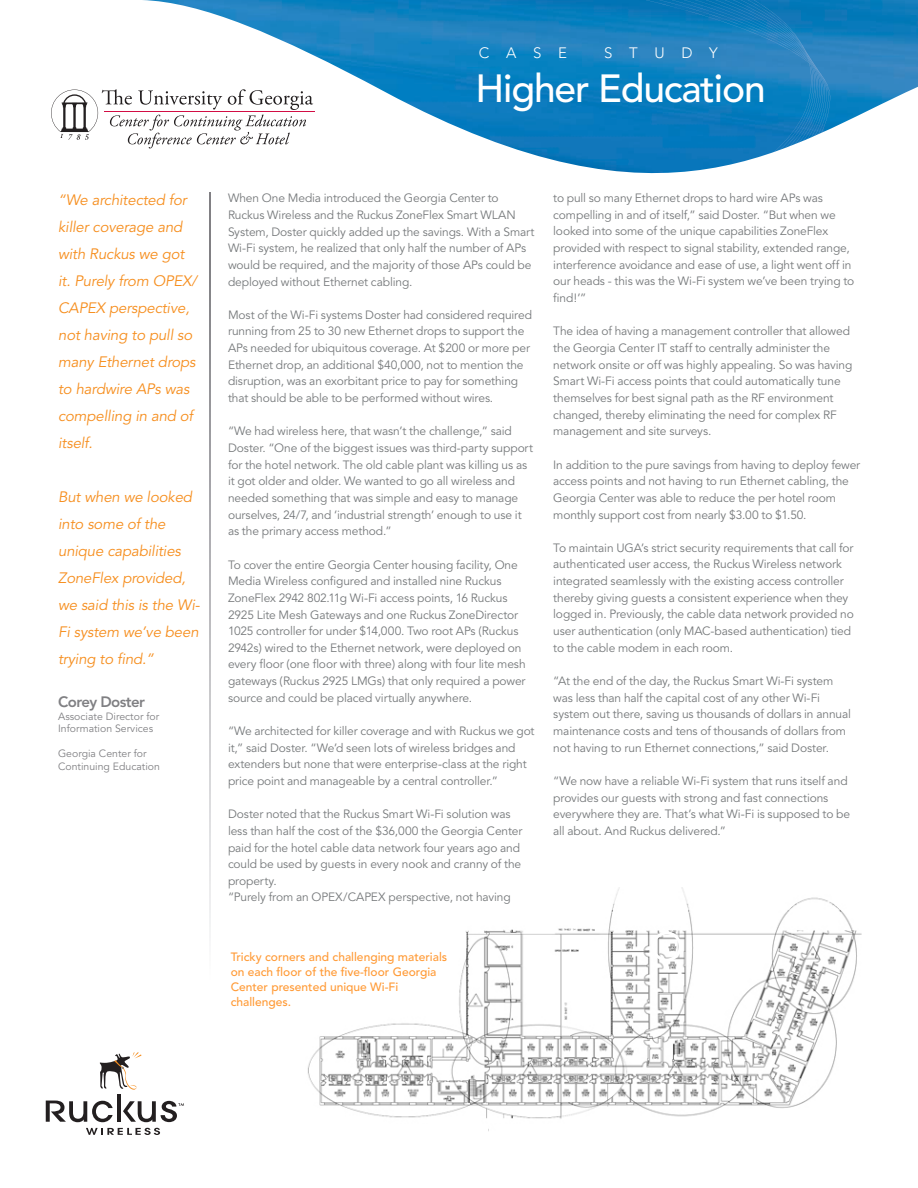
<style>
.page{position:relative;width:918px;height:1188px;background:#fff}
.page>*{position:absolute;margin:0;border:0;box-sizing:border-box;transform-origin:0 0}
.t1{font:500 39px "Avenir";letter-spacing:-.03em;color:#fff}
.t2{font:italic 15px/27px "Avenir";letter-spacing:-.01em;color:#f68e1e}
.t3{font:800 15px "Avenir";letter-spacing:-.04em;color:#808083}
.t4{font:300 15px "Avenir";letter-spacing:1.11em;color:#fff}
.t5{font:12px/16.6px "Avenir";letter-spacing:-.01em;color:#76797b}
.t6{font:500 12px/15px "Avenir";color:#ff9a35}
.t7{font:10.5px/12.6px "Avenir";color:#808083}
</style>
<div class="page">
<img style="left:143px;top:0;width:775px;height:244px">
<img style="left:307px;top:888px;width:555px;height:243px">
<svg style="left:521px;top:133px;width:301px;height:111px"></svg>
<img style="left:646px;top:0;width:185px;height:133px">
<svg style="left:99px;top:1053px;width:43px;height:37px"></svg>
<svg style="left:86px;top:1128px;width:74px;height:7px"></svg>
<hr style="left:117px;top:1094px;width:4px;height:28px;background:#231f20">
<svg style="left:46px;top:1101px;width:67px;height:21px"></svg>
<svg style="left:123px;top:1101px;width:61px;height:21px"></svg>
<svg style="left:210px;top:193px;width:1px;height:739px"></svg>
<svg style="left:652px;top:931px;width:30px;height:30px"></svg>
<svg style="left:328px;top:916px;width:30px;height:30px"></svg>
<hr style="left:104px;top:111px;width:210px;height:1px;background:#d20d44">
<svg style="left:51px;top:89px;width:262px;height:59px"></svg>
<p class="t4" style="left:479px;top:44px;width:90px">CASE</p>
<p class="t4" style="left:604px;top:44px;width:115px">STUDY</p>
<h1 class="t1" style="left:476px;top:66px;width:292px">Higher Education</h1>
<p class="t2" style="left:58px;top:186px;width:140px">“We architected for killer coverage and with Ruckus we got it. Purely from OPEX/<br>CAPEX perspective, not having to pull so many Ethernet drops to hardwire APs was compelling in and of itself.</p>
<p class="t2" style="left:58px;top:483px;width:143px">But when we looked into some of the unique capabilities<br>ZoneFlex provided, we said this is the Wi-<br>Fi system we’ve been trying to find.”</p>
<p class="t3" style="left:58px;top:693px;width:88px">Corey Doster</p>
<p class="t7" style="left:58px;top:710px;width:103px">Associate Director for<br>Information Services</p>
<p class="t7" style="left:58px;top:748px;width:103px">Georgia Center for<br>Continuing Education</p>
<p class="t5" style="left:228px;top:190px;width:308px">When One Media introduced the Georgia Center to Ruckus Wireless and the Ruckus ZoneFlex Smart WLAN System, Doster quickly added up the savings. With a Smart Wi-Fi system, he realized that only half the number of APs would be required, and the majority of those APs could be deployed without Ethernet cabling.</p>
<p class="t5" style="left:228px;top:307px;width:306px">Most of the Wi-Fi systems Doster had considered required running from 25 to 30 new Ethernet drops to support the APs needed for ubiquitous coverage. At $200 or more per Ethernet drop, an additional $40,000, not to mention the disruption, was an exorbitant price to pay for something that should be able to be performed without wires.</p>
<p class="t5" style="left:228px;top:423px;width:307px">“We had wireless here, that wasn’t the challenge,” said Doster. “One of the biggest issues was third-party support for the hotel network. The old cable plant was killing us as it got older and older. We wanted to go all wireless and needed something that was simple and easy to manage ourselves, 24/7, and ‘industrial strength’ enough to use it as the primary access method.”</p>
<p class="t5" style="left:228px;top:556px;width:299px">To cover the entire Georgia Center housing facility, One Media Wireless configured and installed nine Ruckus ZoneFlex 2942 802.11g Wi-Fi access points, 16 Ruckus 2925 Lite Mesh Gateways and one Ruckus ZoneDirector 1025 controller for under $14,000. Two root APs (Ruckus 2942s) wired to the Ethernet network, were deployed on every floor (one floor with three) along with four lite mesh gateways (Ruckus 2925 LMGs) that only required a power source and could be placed virtually anywhere.</p>
<p class="t5" style="left:228px;top:723px;width:308px">“We architected for killer coverage and with Ruckus we got it,” said Doster. “We’d seen lots of wireless bridges and extenders but none that were enterprise-class at the right price point and manageable by a central controller.”</p>
<p class="t5" style="left:228px;top:806px;width:296px">Doster noted that the Ruckus Smart Wi-Fi solution was less than half the cost of the $36,000 the Georgia Center paid for the hotel cable data network four years ago and could be used by guests in every nook and cranny of the property.<br>“Purely from an OPEX/CAPEX perspective, not having</p>
<p class="t6" style="left:231px;top:950px;width:218px">Tricky corners and challenging materials on each floor of the five-floor Georgia<br>Center presented unique Wi-Fi challenges.</p>
<p class="t5" style="left:553px;top:190px;width:303px">to pull so many Ethernet drops to hard wire APs was compelling in and of itself,” said Doster. “But when we looked into some of the unique capabilities ZoneFlex provided with respect to signal stability, extended range, interference avoidance and ease of use, a light went off in our heads - this was the Wi-Fi system we’ve been trying to find!’”</p>
<p class="t5" style="left:553px;top:323px;width:301px">The idea of having a management controller that allowed the Georgia Center IT staff to centrally administer the network onsite or off was highly appealing. So was having Smart Wi-Fi access points that could automatically tune themselves for best signal path as the RF environment changed, thereby eliminating the need for complex RF management and site surveys.</p>
<p class="t5" style="left:553px;top:456px;width:309px">In addition to the pure savings from having to deploy fewer access points and not having to run Ethernet cabling, the Georgia Center was able to reduce the per hotel room monthly support cost from nearly $3.00 to $1.50.</p>
<p class="t5" style="left:553px;top:540px;width:302px">To maintain UGA’s strict security requirements that call for authenticated user access, the Ruckus Wireless network integrated seamlessly with the existing access controller thereby giving guests a consistent experience when they logged in. Previously, the cable data network provided no user authentication (only MAC-based authentication) tied to the cable modem in each room.</p>
<p class="t5" style="left:553px;top:673px;width:299px">“At the end of the day, the Ruckus Smart Wi-Fi system was less than half the capital cost of any other Wi-Fi system out there, saving us thousands of dollars in annual maintenance costs and tens of thousands of dollars from not having to run Ethernet connections,” said Doster.</p>
<p class="t5" style="left:553px;top:773px;width:298px">“We now have a reliable Wi-Fi system that runs itself and provides our guests with strong and fast connections everywhere they are. That’s what Wi-Fi is supposed to be all about. And Ruckus delivered.”</p>
</div>
